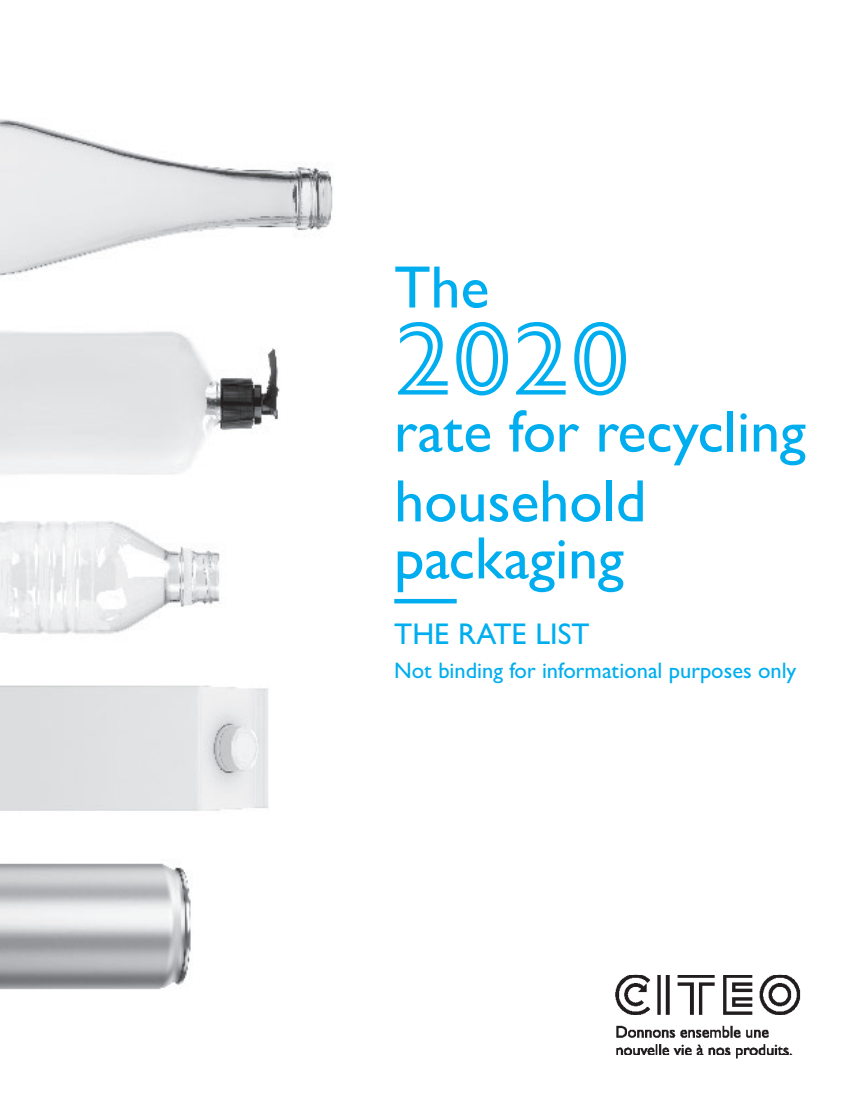
<style>
.page{position:relative;width:851px;height:1106px;background:#fff}
.page>*{position:absolute;margin:0;border:0;box-sizing:border-box;transform-origin:0 0}
.t1{font:105px "Gill Sans Nova Inline";color:#00aeef}
.t2{font:500 60px/69.8px "Gill Sans MT Std";color:#00aeef}
.t3{font:500 30px "Gill Sans MT Std";color:#00aeef}
.t4{font:500 22.5px "Gill Sans MT Std";color:#00aeef}
</style>
<div class="page">
<img style="left:0;top:119px;width:457px;height:871px">
<hr style="left:394px;top:599px;width:62px;height:4px;background:#00aeef">
<img style="left:615px;top:974px;width:186px;height:85px">
<h2 class="t2" style="left:394px;top:252px;width:96px">The</h2>
<h1 class="t1" style="left:394px;top:289px;width:237px">2020</h1>
<h2 class="t2" style="left:394px;top:396px;width:413px">rate for recycling household</h2>
<h2 class="t2" style="left:394px;top:522px;width:231px">packaging</h2>
<h3 class="t3" style="left:394px;top:616px;width:197px">THE RATE LIST</h3>
<p class="t4" style="left:394px;top:657px;width:403px">Not binding for informational purposes only</p>
</div>
